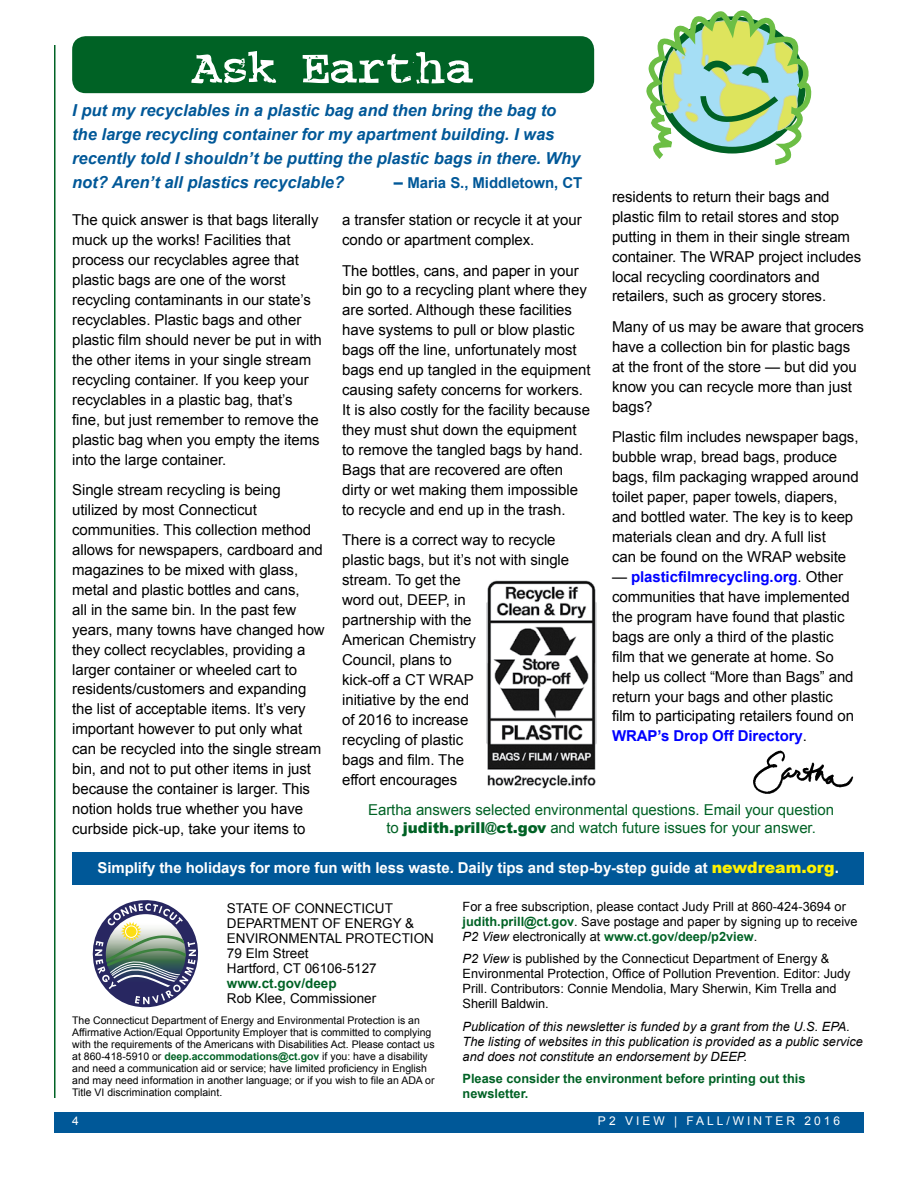
<style>
.page{position:relative;width:918px;height:1188px;background:#fff}
.page>*{position:absolute;margin:0;border:0;box-sizing:border-box;transform-origin:0 0}
.t1{font:54px "Crud Font";letter-spacing:.03em;color:#fff}
.t2{font:italic 700 16.5px/24px "Arial";color:#005898}
.t3{font:15px/20px "Arial";letter-spacing:-.005em;color:#000}
.t4{font:15px/18px "Arial";letter-spacing:-.005em;color:#006225;text-align:center}
.t5{font:700 15px "Arial";letter-spacing:-.005em;color:#fff}
.t6{font:700 15px "Arial";letter-spacing:-.005em;color:#005898}
.t7{font:13.5px/15px "Arial";color:#000}
.t8{font:700 13.5px "Arial";color:#006225}
.t9{font:12.75px/15px "Arial";color:#000}
.t10{font:italic 12.75px/15px "Arial";color:#000}
.t11{font:700 12.75px/15px "Arial";color:#006225}
.t12{font:12px "Arial";letter-spacing:.25em;color:#fff}
.t13{font:10.5px/12px "Arial";color:#000}
.s1{font-size:16.5px}
.s2{font-weight:700;color:#00f}
.s3{font-weight:900}
.s4{font-weight:900;font-size:15.75px;color:#fff200}
.s5{font-weight:700;color:#006225}
.s6{font-style:italic}
</style>
<div class="page">
<hr style="left:54px;top:45px;width:2px;height:1053px;background:#006225">
<div style="left:54px;top:1112px;width:810px;height:21px;background:#005898"></div>
<div style="left:72px;top:852px;width:792px;height:33px;background:#005898"></div>
<svg style="left:92px;top:900px;width:107px;height:108px"></svg>
<div style="left:72px;top:36px;width:522px;height:57px;background:#006225;border-radius:14px"></div>
<img style="left:753px;top:750px;width:101px;height:44px">
<svg style="left:646px;top:10px;width:166px;height:155px"></svg>
<img style="left:487px;top:580px;width:109px;height:209px">
<h1 class="t1" style="left:190px;top:39px;width:284px">Ask Eartha</h1>
<p class="t2" style="left:72px;top:98px;width:510px">I put my recyclables in a plastic bag and then bring the bag to the large recycling container for my apartment building. I was recently told I shouldn’t be putting the plastic bags in there. Why not? Aren’t all plastics recyclable?</p>
<p class="t6" style="left:394px;top:174px;width:190px"><span class="s1">–</span> Maria S., Middletown, CT</p>
<p class="t3" style="left:612px;top:186px;width:251px">residents to return their bags and plastic film to retail stores and stop putting in them in their single stream container. The WRAP project includes local recycling coordinators and retailers, such as grocery stores.</p>
<p class="t3" style="left:612px;top:317px;width:254px">Many of us may be aware that grocers have a collection bin for plastic bags at the front of the store — but did you know you can recycle more than just bags?</p>
<p class="t3" style="left:612px;top:427px;width:248px">Plastic film includes newspaper bags, bubble wrap, bread bags, produce bags, film packaging wrapped around toilet paper, paper towels, diapers, and bottled water. The key is to keep materials clean and dry. A full list<br>can be found on the WRAP website</p>
<p class="t3" style="left:612px;top:567px;width:244px">— <span class="s2">plasticfilmrecycling.org</span>. Other communities that have implemented the program have found that plastic bags are only a third of the plastic film that we generate at home. So help us collect “More than Bags” and return your bags and other plastic film to participating retailers found on <span class="s2">WRAP’s Drop Off Directory</span>.</p>
<p class="t3" style="left:342px;top:210px;width:241px">a transfer station or recycle it at your condo or apartment complex.</p>
<p class="t3" style="left:342px;top:260px;width:250px">The bottles, cans, and paper in your bin go to a recycling plant where they are sorted. Although these facilities have systems to pull or blow plastic bags off the line, unfortunately most bags end up tangled in the equipment causing safety concerns for workers.<br>It is also costly for the facility because they must shut down the equipment to remove the tangled bags by hand.<br>Bags that are recovered are often dirty or wet making them impossible to recycle and end up in the trash.</p>
<p class="t3" style="left:342px;top:530px;width:229px">There is a correct way to recycle plastic bags, but it’s not with single stream. To get the<br>word out, DEEP, in<br>partnership with the<br>American Chemistry<br>Council, plans to<br>kick-off a CT WRAP<br>initiative by the end<br>of 2016 to increase<br>recycling of plastic<br>bags and film. The<br>effort encourages</p>
<p class="t3" style="left:72px;top:210px;width:251px">The quick answer is that bags literally muck up the works! Facilities that process our recyclables agree that plastic bags are one of the worst recycling contaminants in our state’s recyclables. Plastic bags and other plastic film should never be put in with the other items in your single stream recycling container. If you keep your recyclables in a plastic bag, that’s fine, but just remember to remove the plastic bag when you empty the items into the large container.</p>
<p class="t3" style="left:72px;top:480px;width:254px">Single stream recycling is being utilized by most Connecticut communities. This collection method allows for newspapers, cardboard and magazines to be mixed with glass, metal and plastic bottles and cans,<br>all in the same bin. In the past few years, many towns have changed how they collect recyclables, providing a larger container or wheeled cart to residents/customers and expanding the list of acceptable items. It’s very important however to put only what can be recycled into the single stream bin, and not to put other items in just because the container is larger. This notion holds true whether you have curbside pick-up, take your items to</p>
<p class="t4" style="left:368px;top:801px;width:468px">Eartha answers selected environmental questions. Email your question to <span class="s3">judith.prill@ct.gov</span> and watch future issues for your answer.</p>
<p class="t5" style="left:98px;top:860px;width:743px">Simplify the holidays for more fun with less waste. Daily tips and step-by-step guide at <span class="s4">newdream.org</span><span class="s1">.</span></p>
<p class="t7" style="left:227px;top:901px;width:209px">STATE OF CONNECTICUT<br>DEPARTMENT OF ENERGY &amp;<br>ENVIRONMENTAL PROTECTION<br>79 Elm Street<br>Hartford, CT 06106-5127</p>
<p class="t8" style="left:227px;top:976px;width:111px">www.ct.gov/deep</p>
<p class="t7" style="left:227px;top:991px;width:151px">Rob Klee, Commissioner</p>
<p class="t13" style="left:72px;top:1015px;width:364px">The Connecticut Department of Energy and Environmental Protection is an Affirmative Action/Equal Opportunity Employer that is committed to complying with the requirements of the Americans with Disabilities Act. Please contact us at 860-418-5910 or <span class="s5">deep.accommodations@ct.gov</span> if you: have a disability and need a communication aid or service; have limited proficiency in English and may need information in another language; or if you wish to file an ADA or Title VI discrimination complaint.</p>
<p class="t9" style="left:463px;top:899px;width:397px">For a free subscription, please contact Judy Prill at 860-424-3694 or <span class="s5">judith.prill@ct.gov</span>. Save postage and paper by signing up to receive<br><span class="s6">P2 View</span> electronically at <span class="s5">www.ct.gov/deep/p2view</span>.</p>
<p class="t9" style="left:463px;top:951px;width:390px"><span class="s6">P2 View</span> is published by the Connecticut Department of Energy &amp; Environmental Protection, Office of Pollution Prevention. Editor: Judy Prill. Contributors: Connie Mendolia, Mary Sherwin, Kim Trella and Sherill Baldwin.</p>
<p class="t10" style="left:463px;top:1019px;width:402px">Publication of this newsletter is funded by a grant from the U.S. EPA.<br>The listing of websites in this publication is provided as a public service and does not constitute an endorsement by DEEP.</p>
<p class="t11" style="left:463px;top:1071px;width:344px">Please consider the environment before printing out this newsletter.</p>
<p class="t12" style="left:72px;top:1114px;width:8px">4</p>
<p class="t12" style="left:598px;top:1114px;width:244px">P2 VIEW | FALL/WINTER 2016</p>
</div>
